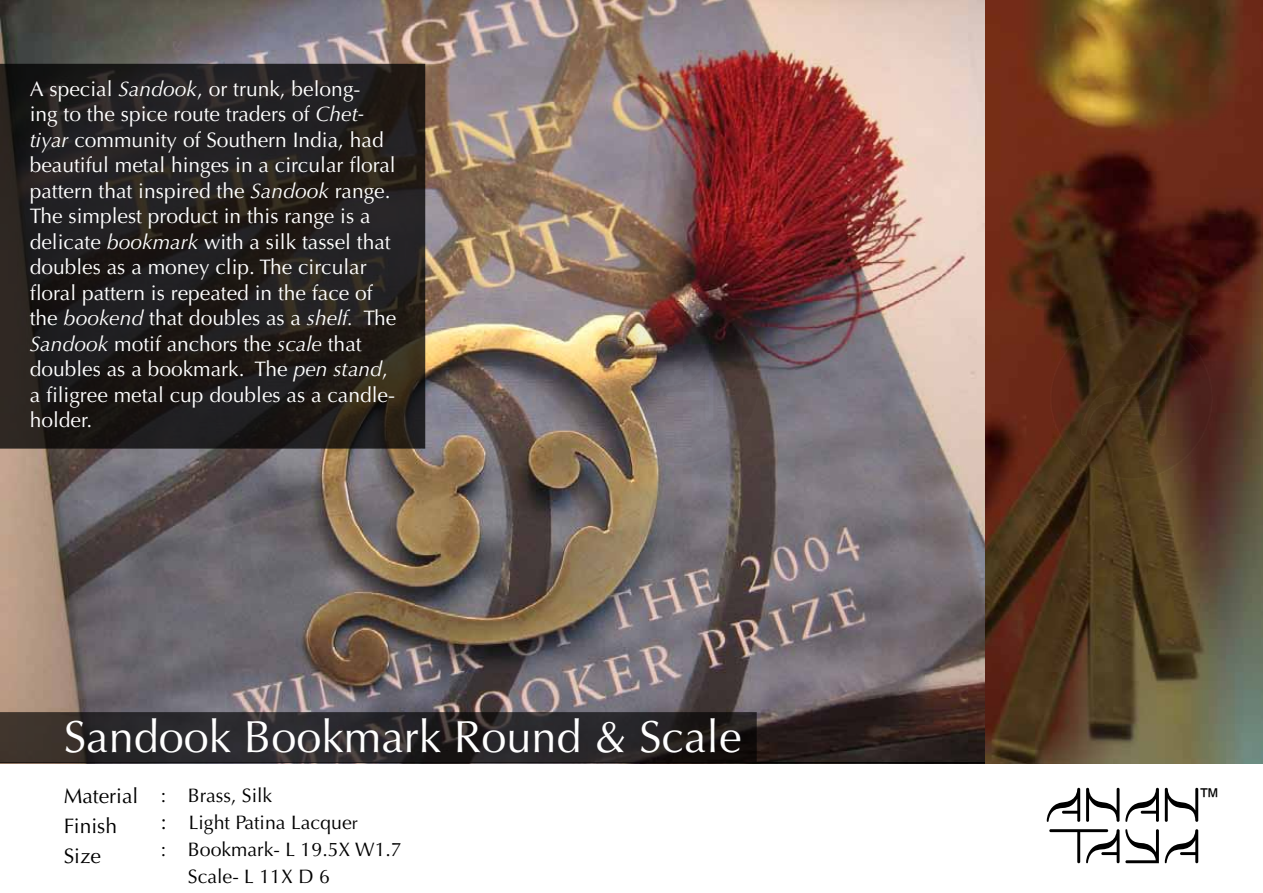
<style>
.page{position:relative;width:1263px;height:893px;background:#fff}
.page>*{position:absolute;margin:0;border:0;box-sizing:border-box;transform-origin:0 0}
.t1{font:45px "Optima LT Std";color:#fff}
.t2{font:21.9px "Arial";color:#000}
.t3{font:21px/25.5px "Optima LT Std";color:#fff}
.t4{font:21px/30px "Optima LT Std";color:#000}
.t5{font:19.5px "Optima LT Std";color:#000}
.s1{font-style:italic}
.s2{font-size:21px}
.s3{font-size:18px}
</style>
<div class="page">
<img style="left:0;top:0;width:986px;height:762px">
<svg style="left:1125px;top:788px;width:34px;height:34px"></svg>
<svg style="left:1047px;top:788px;width:33px;height:34px"></svg>
<svg style="left:1165px;top:788px;width:33px;height:34px"></svg>
<svg style="left:1125px;top:829px;width:34px;height:34px"></svg>
<svg style="left:1165px;top:829px;width:33px;height:34px"></svg>
<svg style="left:1086px;top:788px;width:33px;height:34px"></svg>
<svg style="left:1049px;top:829px;width:70px;height:34px"></svg>
<hr style="left:0;top:762px;width:1263px;height:1px;background:#000">
<img style="left:986px;top:0;width:276px;height:763px">
<img style="left:561px;top:264px;width:239px;height:219px">
<img style="left:1014px;top:279px;width:238px;height:219px">
<svg style="left:0;top:64px;width:425px;height:385px;background:#211e1c"></svg>
<svg style="left:3px;top:715px;width:751px;height:44px;background:#292628"></svg>
<div style="left:0;top:712px;width:757px;height:50px;border:2px solid #000"></div>
<p class="t3" style="left:30px;top:76px;width:368px">A special <span class="s1">Sandook</span>, or trunk, belong-<br>ing to the spice route traders of <span class="s1">Chet&shy;tiyar</span> community of Southern India, had beautiful metal hinges in a circular floral pattern that inspired the <span class="s1">Sandook</span> range.<br>The simplest product in this range is a delicate <span class="s1">bookmark</span> with a silk tassel that doubles as a money clip. The circular floral pattern is repeated in the face of the <span class="s1">bookend</span> that doubles as a <span class="s1">shelf.</span> The <span class="s1">Sandook</span> motif anchors the <span class="s1">scale</span> that doubles as a bookmark. The <span class="s1">pen stand</span>, a filigree metal cup doubles as a candle&shy;holder.</p>
<h1 class="t1" style="left:64px;top:710px;width:679px">Sandook Bookmark Round &amp; Scale</h1>
<p class="t4" style="left:64px;top:781px;width:76px">Material<br>Finish<br>Size</p>
<p class="t5" style="left:161px;top:784px;width:113px">: Brass, Silk</p>
<p class="t2" style="left:1198px;top:782px;width:23px">™</p>
<p class="t5" style="left:161px;top:811px;width:198px"><span class="s2">:</span> Light Patina Lacque<span class="s3">r</span></p>
<p class="t5" style="left:161px;top:838px;width:242px">: Bookmark- L 19.5X W1.7</p>
<p class="t5" style="left:188px;top:865px;width:143px">Scale- L 11X D 6</p>
</div>
